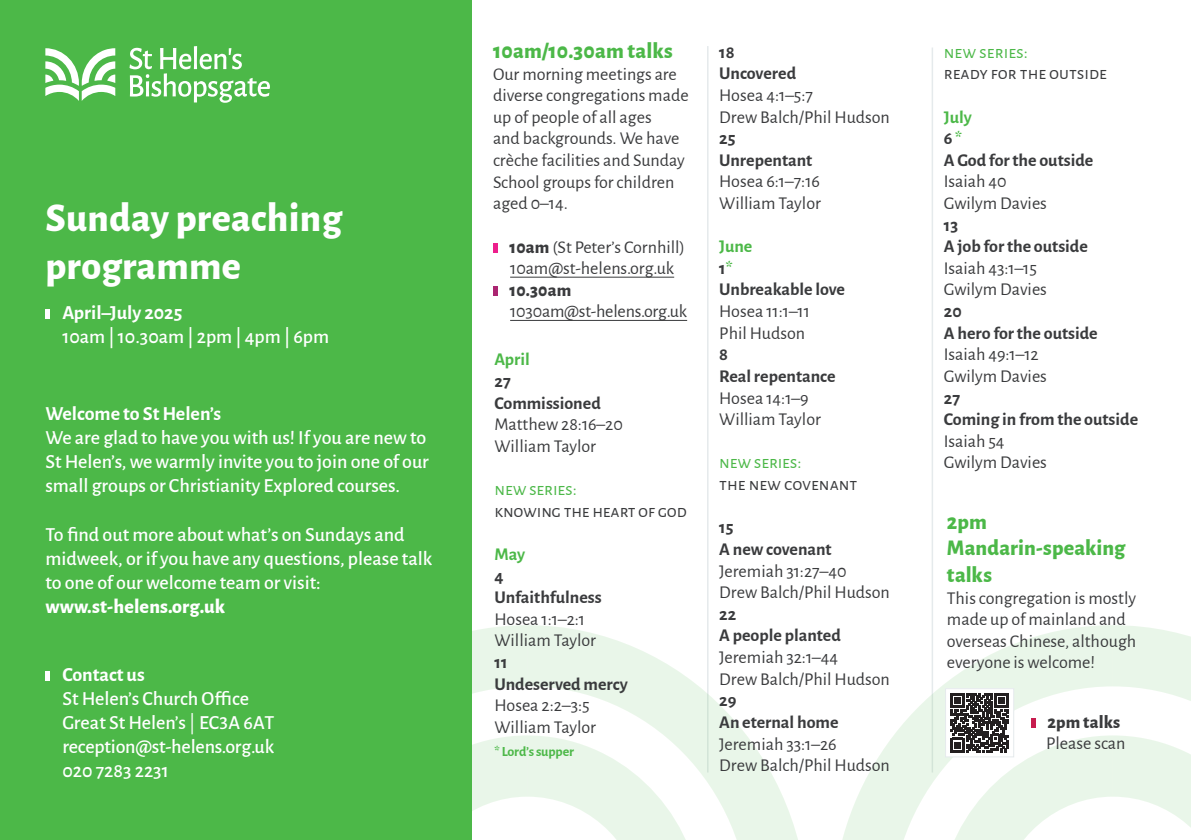
<style>
.page{position:relative;width:1191px;height:840px;background:#fff}
.page>*{position:absolute;margin:0;border:0;box-sizing:border-box;transform-origin:0 0}
.H5_-15_17_25{font:800 40px/48px "Alegreya Sans";letter-spacing:.01em;color:#fff}
.Day_Aqua{font:800 22px/26.4px "Alegreya Sans";letter-spacing:.005em;color:#4cb848}
.Body_-_9_5_11_5{font:500 20px/24px "Alegreya Sans";color:#fff}
.month_blue{font:18px/21.6px "Alegreya Sans";color:#3a3b3d}
.t1{font:700 18px "Alegreya Sans";color:#3a3b3d}
.t2{font:700 18px "Alegreya Sans";letter-spacing:-.005em;color:#4cb848}
.t3{font:700 14px "Alegreya Sans";letter-spacing:-.01em;color:#4cb848}
.s1{font-weight:700}
.s2{font-weight:800}
.s3{font-weight:400}
.s4{color:#4cb848}
</style>
<div class="page">
<hr style="left:707px;top:46px;width:1px;height:726px;background:#e5eaec">
<hr style="left:931px;top:47px;width:2px;height:725px;background:#e5eaec">
<div style="left:0;top:0;width:472px;height:839px;background:#4cb848"></div>
<svg style="left:527px;top:624px;width:586px;height:215px"></svg>
<svg style="left:45px;top:625px;width:482px;height:186px"></svg>
<svg style="left:1113px;top:625px;width:78px;height:202px"></svg>
<hr style="left:510px;top:276px;width:164px;height:1px;background:#3a3b3d">
<hr style="left:510px;top:320px;width:177px;height:1px;background:#3a3b3d">
<div style="left:493px;top:243px;width:5px;height:9px;background:#ed1e8c"></div>
<div style="left:493px;top:286px;width:5px;height:10px;background:#ab2571"></div>
<div style="left:45px;top:671px;width:5px;height:9px;background:#fff"></div>
<div style="left:45px;top:309px;width:5px;height:9px;background:#fff"></div>
<svg style="left:45px;top:48px;width:70px;height:53px"></svg>
<svg style="left:129px;top:46px;width:141px;height:57px"></svg>
<div style="left:1030px;top:718px;width:5px;height:9px;background:#c71c4e"></div>
<div style="left:945px;top:688px;width:68px;height:68px;background:#fff"></div>
<svg style="left:950px;top:693px;width:59px;height:58px"></svg>
<div style="left:945px;top:687px;width:69px;height:70px;border:1px solid #e5eaec"></div>
<p class="H5_-15_17_25" style="left:45px;top:191px;width:298px">Sunday preaching programme</p>
<p class="Body_-_9_5_11_5" style="left:62px;top:299px;width:268px"><span class="s1">April–July 2025<br></span>10am | 10.30am | 2pm | 4pm | 6pm</p>
<p class="Body_-_9_5_11_5" style="left:45px;top:400px;width:385px"><span class="s1">Welcome to St Helen’s<br></span>We are glad to have you with us! If you are new to St Helen’s, we warmly invite you to join one of our small groups or Christianity Explored courses.</p>
<p class="Body_-_9_5_11_5" style="left:45px;top:520px;width:388px">To find out more about what’s on Sundays and midweek, or if you have any questions, please talk to one of our welcome team or visit: <span class="s2">www.st-helens.org.uk</span></p>
<p class="Body_-_9_5_11_5" style="left:62px;top:660px;width:213px"><span class="s1">Contact us<br></span>St Helen’s Church Office<br>Great St Helen’s <span class="s3">|</span> EC3A 6AT reception@st-helens.org.uk<br>020 7283 2231</p>
<p class="Day_Aqua" style="left:493px;top:36px;width:181px">10am/10.30am talks</p>
<p class="month_blue" style="left:493px;top:62px;width:197px">Our morning meetings are diverse congregations made up of people of all ages<br>and backgrounds. We have crèche facilities and Sunday<br>School groups for children aged 0–14.</p>
<p class="month_blue" style="left:509px;top:235px;width:177px"><span class="s2">10am</span> (St Peter’s Cornhill)</p>
<p class="month_blue" style="left:509px;top:256px;width:166px">10am@st-helens.org.uk<br><span class="s2">10.30am</span></p>
<p class="month_blue" style="left:510px;top:300px;width:178px">1030am@st-helens.org.uk</p>
<p class="t2" style="left:494px;top:346px;width:37px">April</p>
<p class="t1" style="left:494px;top:367px;width:18px">27</p>
<p class="t1" style="left:494px;top:389px;width:108px">Commissioned</p>
<p class="month_blue" style="left:494px;top:412px;width:130px">Matthew 28:16–20</p>
<p class="month_blue" style="left:494px;top:434px;width:103px">William Taylor</p>
<p class="month_blue" style="left:494px;top:477px;width:194px"><span class="s4">new series:<br></span>knowing the heart of god</p>
<p class="t2" style="left:494px;top:540px;width:32px">May</p>
<p class="t1" style="left:494px;top:562px;width:11px">4</p>
<p class="t1" style="left:494px;top:583px;width:109px">Unfaithfulness</p>
<p class="month_blue" style="left:494px;top:607px;width:92px">Hosea 1:1–2:1</p>
<p class="month_blue" style="left:494px;top:628px;width:103px">William Taylor</p>
<p class="t1" style="left:494px;top:648px;width:14px">11</p>
<p class="t1" style="left:494px;top:670px;width:135px">Undeserved mercy</p>
<p class="month_blue" style="left:494px;top:693px;width:97px">Hosea 2:2–3:5</p>
<p class="month_blue" style="left:494px;top:715px;width:103px">William Taylor</p>
<p class="t3" style="left:494px;top:741px;width:81px">* Lord’s supper</p>
<p class="t1" style="left:719px;top:39px;width:17px">18</p>
<p class="t1" style="left:719px;top:60px;width:78px">Uncovered</p>
<p class="month_blue" style="left:719px;top:83px;width:95px">Hosea 4:1–5:7</p>
<p class="month_blue" style="left:719px;top:105px;width:172px">Drew Balch/Phil Hudson</p>
<p class="t1" style="left:719px;top:125px;width:18px">25</p>
<p class="t1" style="left:719px;top:147px;width:94px">Unrepentant</p>
<p class="month_blue" style="left:719px;top:170px;width:102px">Hosea 6:1–7:16</p>
<p class="month_blue" style="left:719px;top:191px;width:103px">William Taylor</p>
<p class="t2" style="left:719px;top:233px;width:35px">June</p>
<p class="t1" style="left:719px;top:255px;width:15px">1<span class="s4">*</span></p>
<p class="t1" style="left:719px;top:276px;width:127px">Unbreakable love</p>
<p class="month_blue" style="left:719px;top:299px;width:92px">Hosea 11:1–11</p>
<p class="month_blue" style="left:719px;top:321px;width:87px">Phil Hudson</p>
<p class="t1" style="left:719px;top:341px;width:10px">8</p>
<p class="t1" style="left:719px;top:363px;width:118px">Real repentance</p>
<p class="month_blue" style="left:719px;top:386px;width:91px">Hosea 14:1–9</p>
<p class="month_blue" style="left:719px;top:407px;width:103px">William Taylor</p>
<p class="month_blue" style="left:719px;top:450px;width:139px"><span class="s4">new series:<br></span>the new covenant</p>
<p class="t1" style="left:719px;top:514px;width:16px">15</p>
<p class="t1" style="left:719px;top:535px;width:114px">A new covenant</p>
<p class="month_blue" style="left:719px;top:558px;width:129px">Jeremiah 31:27–40</p>
<p class="month_blue" style="left:719px;top:580px;width:172px">Drew Balch/Phil Hudson</p>
<p class="t1" style="left:719px;top:600px;width:18px">22</p>
<p class="t1" style="left:719px;top:622px;width:123px">A people planted</p>
<p class="month_blue" style="left:719px;top:645px;width:120px">Jeremiah 32:1–44</p>
<p class="month_blue" style="left:719px;top:666px;width:172px">Drew Balch/Phil Hudson</p>
<p class="t1" style="left:719px;top:687px;width:19px">29</p>
<p class="t1" style="left:719px;top:708px;width:121px">An eternal home</p>
<p class="month_blue" style="left:719px;top:731px;width:119px">Jeremiah 33:1–26</p>
<p class="month_blue" style="left:719px;top:753px;width:172px">Drew Balch/Phil Hudson</p>
<p class="month_blue" style="left:944px;top:40px;width:165px"><span class="s4">new series:<br></span>ready for the outside</p>
<p class="t2" style="left:944px;top:103px;width:30px">July</p>
<p class="t1" style="left:944px;top:125px;width:20px">6 <span class="s4">*</span></p>
<p class="t1" style="left:944px;top:147px;width:151px">A God for the outside</p>
<p class="month_blue" style="left:944px;top:170px;width:64px">Isaiah 40</p>
<p class="month_blue" style="left:944px;top:191px;width:105px">Gwilym Davies</p>
<p class="t1" style="left:944px;top:211px;width:16px">13</p>
<p class="t1" style="left:944px;top:233px;width:146px">A job for the outside</p>
<p class="month_blue" style="left:944px;top:256px;width:95px">Isaiah 43:1–15</p>
<p class="month_blue" style="left:944px;top:278px;width:105px">Gwilym Davies</p>
<p class="t1" style="left:944px;top:298px;width:19px">20</p>
<p class="t1" style="left:944px;top:319px;width:155px">A hero for the outside</p>
<p class="month_blue" style="left:944px;top:342px;width:96px">Isaiah 49:1–12</p>
<p class="month_blue" style="left:944px;top:364px;width:105px">Gwilym Davies</p>
<p class="t1" style="left:944px;top:384px;width:18px">27</p>
<p class="t1" style="left:944px;top:406px;width:196px">Coming in from the outside</p>
<p class="month_blue" style="left:944px;top:429px;width:62px">Isaiah 54</p>
<p class="month_blue" style="left:944px;top:450px;width:105px">Gwilym Davies</p>
<p class="Day_Aqua" style="left:947px;top:506px;width:180px">2pm<br>Mandarin-speaking talks</p>
<p class="month_blue" style="left:947px;top:585px;width:191px">This congregation is mostly made up of mainland and overseas Chinese, although everyone is welcome!</p>
<p class="month_blue" style="left:1046px;top:709px;width:81px"><span class="s2">2pm talks<br></span>Please scan</p>
</div>
